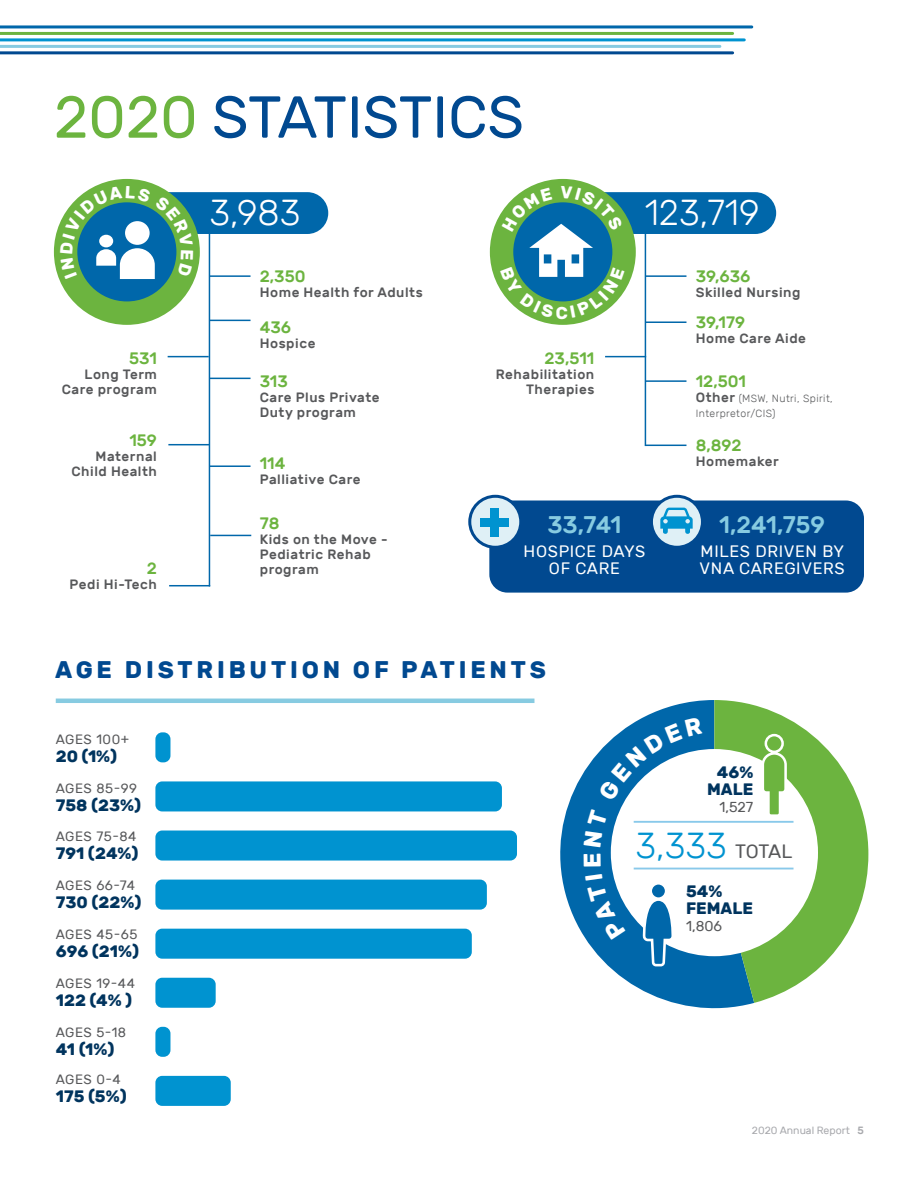
<style>
.page{position:relative;width:918px;height:1188px;background:#fff}
.page>*{position:absolute;margin:0;border:0;box-sizing:border-box;transform-origin:0 0}
.t1{font:59.1px "Rubik";color:#014990}
.t2{font:300 36px "Rubik";color:#fff}
.t3{font:300 36px "Rubik";color:#0093d0}
.t4{font:700 24px "Rubik";letter-spacing:.16em;color:#014990}
.t5{font:500 24px "Rubik";color:#87cbe1}
.t6{font:700 16.5px "Rubik";color:#00345e}
.t7{font:500 16.5px "Rubik";color:#6cb43f}
.t8{font:16.5px/16.8px "Rubik";letter-spacing:.04em;color:#fff;text-align:center}
.t9{font:14.4px "Rubik";color:#57585a}
.t10{font:500 13.5px/15px "Rubik";letter-spacing:.04em;color:#57585a;text-align:right}
.t11{font:13.5px "Rubik";letter-spacing:.04em;color:#57585a}
.t12{font:300 10.5px/15px "Rubik";letter-spacing:.04em;color:#57585a}
.t13{font:10.5px "Rubik";color:#a8a9ad}
.s1{color:#6cb43f}
.s2{font-weight:500;font-size:13.5px}
.s3{font-weight:400;font-size:19.35px;color:#57585a}
.s4{font-weight:500}
</style>
<div class="page">
<div style="left:125px;top:192px;width:203px;height:42px;background:#0067aa;border-radius:21px"></div>
<div style="left:561px;top:192px;width:215px;height:42px;background:#0067aa;border-radius:21px"></div>
<div style="left:54px;top:179px;width:146px;height:146px;background:#6cb43f;border-radius:50%"></div>
<div style="left:490px;top:179px;width:146px;height:146px;background:#6cb43f;border-radius:50%"></div>
<div style="left:489px;top:501px;width:375px;height:92px;background:#014990;border-radius:18px"></div>
<div style="left:470px;top:496px;width:51px;height:51px;background:#dff0f6;border-radius:50%"></div>
<div style="left:468px;top:495px;width:54px;height:54px;border:3px solid #014990;border-radius:50%"></div>
<svg style="left:651px;top:496px;width:51px;height:51px"></svg>
<div style="left:650px;top:495px;width:54px;height:54px;border:3px solid #014990;border-radius:50%"></div>
<div style="left:480px;top:518px;width:29px;height:9px;background:#0093d0"></div>
<div style="left:490px;top:508px;width:9px;height:29px;background:#0093d0"></div>
<svg style="left:660px;top:508px;width:33px;height:26px"></svg>
<hr style="left:0;top:25px;width:752px;height:3px;background:#0067aa">
<hr style="left:0;top:32px;width:733px;height:3px;background:#6cb43f">
<hr style="left:0;top:38px;width:744px;height:3px;background:#0093d0">
<hr style="left:0;top:45px;width:720px;height:3px;background:#87cbe1">
<hr style="left:0;top:51px;width:733px;height:3px;background:#014990">
<svg style="left:560px;top:700px;width:194px;height:309px;fill:#0067aa"></svg>
<svg style="left:714px;top:700px;width:154px;height:303px;fill:#6cb43f"></svg>
<hr style="left:56px;top:699px;width:478px;height:4px;background:#87cbe1">
<div style="left:611px;top:749px;width:207px;height:207px;background:#fff;border-radius:50%"></div>
<svg style="left:760px;top:733px;width:28px;height:82px"></svg>
<svg style="left:640px;top:884px;width:35px;height:84px"></svg>
<hr style="left:634px;top:821px;width:160px;height:2px;background:#89c9ea">
<hr style="left:634px;top:868px;width:160px;height:1px;background:#89c9ea">
<div style="left:155px;top:732px;width:15px;height:30px;background:#0093d0;border-radius:7px"></div>
<div style="left:155px;top:781px;width:347px;height:30px;background:#0093d0;border-radius:7px"></div>
<div style="left:155px;top:831px;width:362px;height:30px;background:#0093d0;border-radius:7px"></div>
<div style="left:155px;top:880px;width:332px;height:30px;background:#0093d0;border-radius:7px"></div>
<div style="left:155px;top:929px;width:317px;height:30px;background:#0093d0;border-radius:7px"></div>
<div style="left:155px;top:978px;width:61px;height:30px;background:#0093d0;border-radius:7px"></div>
<div style="left:155px;top:1027px;width:15px;height:30px;background:#0093d0;border-radius:7px"></div>
<div style="left:155px;top:1076px;width:76px;height:30px;background:#0093d0;border-radius:7px"></div>
<div style="left:77px;top:202px;width:99px;height:99px;background:#0067aa;border-radius:50%"></div>
<hr style="left:209px;top:233px;width:1px;height:353px;background:#0067aa">
<hr style="left:645px;top:233px;width:1px;height:213px;background:#0067aa">
<hr style="left:209px;top:275px;width:42px;height:2px;background:#0067aa">
<hr style="left:645px;top:275px;width:41px;height:2px;background:#0067aa">
<hr style="left:645px;top:321px;width:41px;height:2px;background:#0067aa">
<hr style="left:645px;top:380px;width:41px;height:2px;background:#0067aa">
<hr style="left:645px;top:445px;width:41px;height:1px;background:#0067aa">
<hr style="left:209px;top:378px;width:42px;height:1px;background:#0067aa">
<hr style="left:209px;top:320px;width:42px;height:1px;background:#0067aa">
<hr style="left:168px;top:356px;width:41px;height:1px;background:#0067aa">
<hr style="left:605px;top:356px;width:41px;height:1px;background:#0067aa">
<hr style="left:209px;top:465px;width:42px;height:2px;background:#0067aa">
<hr style="left:210px;top:535px;width:41px;height:1px;background:#0067aa">
<hr style="left:168px;top:444px;width:41px;height:1px;background:#0067aa">
<hr style="left:169px;top:585px;width:41px;height:1px;background:#0067aa">
<svg style="left:585px;top:874px;width:40px;height:65px;background:#1573b1"></svg>
<svg style="left:584px;top:854px;width:17px;height:13px"></svg>
<svg style="left:584px;top:809px;width:24px;height:38px"></svg>
<svg style="left:598px;top:717px;width:105px;height:84px"></svg>
<svg style="left:60px;top:186px;width:133px;height:93px"></svg>
<svg style="left:500px;top:186px;width:124px;height:133px"></svg>
<p class="t1" style="left:54px;top:85px;width:472px"><span class="s1">2020</span> STATISTICS</p>
<p class="t7" style="left:129px;top:349px;width:29px">531</p>
<p class="t10" style="left:62px;top:367px;width:97px">Long Term<br>Care program</p>
<p class="t7" style="left:129px;top:431px;width:29px">159</p>
<p class="t10" style="left:71px;top:449px;width:87px">Maternal<br>Child Health</p>
<p class="t7" style="left:147px;top:559px;width:12px">2</p>
<p class="t10" style="left:70px;top:577px;width:89px">Pedi Hi-Tech</p>
<p class="t2" style="left:209px;top:193px;width:93px">3,983</p>
<p class="t2" style="left:645px;top:193px;width:117px">123,719</p>
<p class="t7" style="left:260px;top:267px;width:47px">2,350</p>
<p class="t10" style="left:260px;top:285px;width:164px">Home Health for Adults</p>
<p class="t7" style="left:260px;top:318px;width:33px">436</p>
<p class="t10" style="left:260px;top:336px;width:57px">Hospice</p>
<p class="t7" style="left:260px;top:372px;width:30px">313</p>
<p class="t10" style="left:260px;top:390px;width:121px;text-align:left">Care Plus Private<br>Duty program</p>
<p class="t7" style="left:260px;top:454px;width:27px">114</p>
<p class="t10" style="left:260px;top:472px;width:102px">Palliative Care</p>
<p class="t7" style="left:260px;top:514px;width:21px">78</p>
<p class="t10" style="left:260px;top:532px;width:129px;text-align:left">Kids on the Move -<br>Pediatric Rehab program</p>
<p class="t7" style="left:545px;top:349px;width:51px">23,511</p>
<p class="t10" style="left:496px;top:367px;width:100px">Rehabilitation<br>Therapies</p>
<p class="t7" style="left:696px;top:267px;width:56px">39,636</p>
<p class="t10" style="left:696px;top:285px;width:106px">Skilled Nursing</p>
<p class="t7" style="left:696px;top:313px;width:51px">39,179</p>
<p class="t10" style="left:696px;top:331px;width:112px">Home Care Aide</p>
<p class="t7" style="left:696px;top:372px;width:52px">12,501</p>
<p class="t12" style="left:696px;top:391px;width:138px"><span class="s2">Other</span> (MSW, Nutri, Spirit,<br>Interpretor/CIS)</p>
<p class="t7" style="left:696px;top:436px;width:47px">8,892</p>
<p class="t10" style="left:696px;top:454px;width:84px">Homemaker</p>
<p class="t5" style="left:547px;top:512px;width:76px">33,741</p>
<p class="t5" style="left:719px;top:512px;width:107px">1,241,759</p>
<p class="t8" style="left:524px;top:544px;width:123px">HOSPICE DAYS<br>OF CARE</p>
<p class="t8" style="left:700px;top:544px;width:147px;text-align:left">MILES DRIVEN BY<br>VNA CAREGIVERS</p>
<p class="t4" style="left:55px;top:656px;width:492px">AGE DISTRIBUTION OF PATIENTS</p>
<p class="t11" style="left:56px;top:732px;width:75px">AGES 100+</p>
<p class="t6" style="left:56px;top:746px;width:63px">20 (1%)</p>
<p class="t11" style="left:56px;top:780px;width:83px">AGES 85-99</p>
<p class="t6" style="left:56px;top:795px;width:87px">758 (23%)</p>
<p class="t11" style="left:56px;top:829px;width:82px">AGES 75-84</p>
<p class="t6" style="left:56px;top:844px;width:84px">791 (24%)</p>
<p class="t11" style="left:56px;top:878px;width:81px">AGES 66-74</p>
<p class="t6" style="left:56px;top:893px;width:87px">730 (22%)</p>
<p class="t11" style="left:56px;top:927px;width:83px">AGES 45-65</p>
<p class="t6" style="left:56px;top:942px;width:85px">696 (21%)</p>
<p class="t11" style="left:56px;top:976px;width:81px">AGES 19-44</p>
<p class="t6" style="left:56px;top:990px;width:78px">122 (4% )</p>
<p class="t11" style="left:56px;top:1025px;width:72px">AGES 5-18</p>
<p class="t6" style="left:56px;top:1039px;width:60px">41 (1%)</p>
<p class="t11" style="left:56px;top:1072px;width:66px">AGES 0-4</p>
<p class="t6" style="left:56px;top:1087px;width:73px">175 (5%)</p>
<p class="t6" style="left:717px;top:763px;width:38px">46%</p>
<p class="t6" style="left:707px;top:779px;width:48px">MALE</p>
<p class="t9" style="left:719px;top:799px;width:35px">1,527</p>
<p class="t3" style="left:635px;top:826px;width:158px">3,333 <span class="s3">TOTAL</span></p>
<p class="t6" style="left:686px;top:882px;width:38px">54%</p>
<p class="t6" style="left:686px;top:898px;width:68px">FEMALE</p>
<p class="t9" style="left:686px;top:918px;width:38px">1,806</p>
<p class="t13" style="left:752px;top:1124px;width:114px">2020 Annual Report <span class="s4">5</span></p>
</div>
